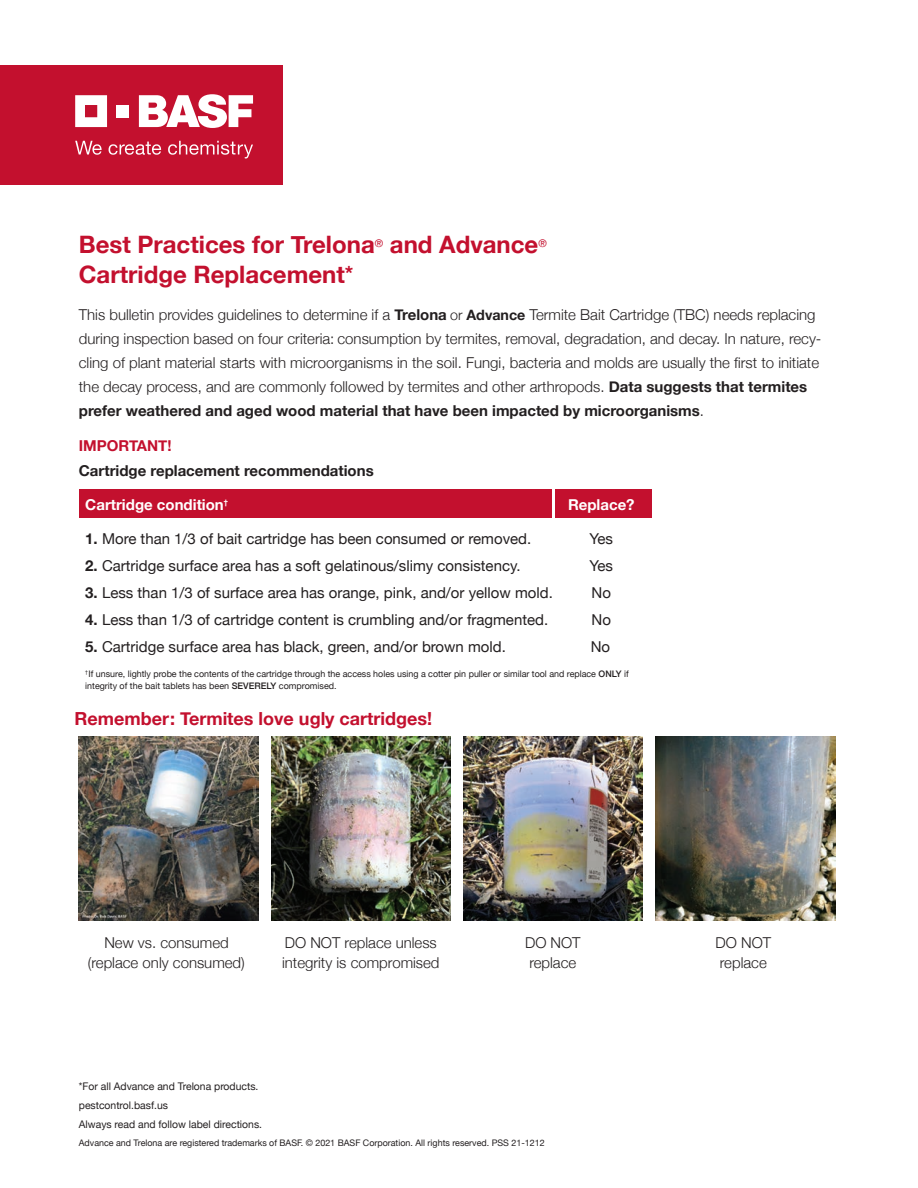
<style>
.page{position:relative;width:918px;height:1188px;background:#fff}
.page>*{position:absolute;margin:0;border:0;box-sizing:border-box;transform-origin:0 0}
.t1{font:700 24px "Helvetica Neue";color:#c3102e}
.t2{font:700 18px "Helvetica Neue";color:#c3102e}
.t3{font:300 15px/24px "Helvetica Neue";color:#231f20}
.t4{font:15px "Helvetica Neue";color:#231f20}
.t5{font:700 15px "Helvetica Neue";color:#231f20}
.t6{font:700 15px "Helvetica Neue";color:#fff}
.t7{font:700 15px "Helvetica Neue";color:#c3102e}
.t8{font:10.5px "Helvetica Neue";color:#231f20}
.t9{font:10.5px "Helvetica Neue";color:#c3102e}
.t10{font:9px/12px "Helvetica Neue";color:#231f20}
.s1{font-size:21px}
.s2{font-weight:700}
.s3{font-size:14.25px}
.s4{font-weight:700;font-size:14.25px}
.s5{font-weight:500}
</style>
<div class="page">
<div style="left:79px;top:490px;width:573px;height:28px;background:#c3102e"></div>
<svg style="left:0;top:66px;width:283px;height:119px"></svg>
<img style="left:79px;top:737px;width:179px;height:183px">
<img style="left:271px;top:737px;width:179px;height:183px">
<img style="left:464px;top:737px;width:179px;height:183px">
<img style="left:656px;top:737px;width:179px;height:183px">
<hr style="left:552px;top:464px;width:3px;height:69px;background:#fff">
<p class="t1" style="left:79px;top:226px;width:297px">Best Practices for Trelona</p>
<p class="t9" style="left:375px;top:236px;width:10px">®</p>
<p class="t1" style="left:390px;top:226px;width:150px">and Advance</p>
<p class="t9" style="left:539px;top:236px;width:10px">®</p>
<p class="t1" style="left:79px;top:256px;width:276px">Cartridge Replacement<span class="s1">*</span></p>
<p class="t3" style="left:79px;top:302px;width:744px">This bulletin provides guidelines to determine if a <span class="s2">Trelona</span> <span class="s3">or</span> <span class="s4">Advance</span> Termite Bait Cartridge (TBC) needs replacing during inspection based on four criteria: consumption by termites, removal, degradation, and decay. In nature, recy&shy;cling of plant material starts with microorganisms in the soil. Fungi, bacteria and molds are usually the first to initiate the decay process, and are commonly followed by termites and other arthropods. <span class="s2">Data suggests that termites prefer weathered and aged wood material that have been impacted by microorganisms</span>.</p>
<p class="t7" style="left:79px;top:434px;width:94px">IMPORTANT!</p>
<p class="t5" style="left:79px;top:459px;width:296px">Cartridge replacement recommendations</p>
<p class="t6" style="left:85px;top:493px;width:144px">Cartridge condition<sup>†</sup></p>
<p class="t6" style="left:568px;top:493px;width:68px">Replace?</p>
<p class="t4" style="left:85px;top:527px;width:447px"><span class="s2">1.</span> More than 1/3 of bait cartridge has been consumed or removed.</p>
<p class="t4" style="left:590px;top:527px;width:25px">Yes</p>
<p class="t4" style="left:85px;top:554px;width:437px"><span class="s2">2.</span> Cartridge surface area has a soft gelatinous/slimy consistency.</p>
<p class="t4" style="left:590px;top:554px;width:25px">Yes</p>
<p class="t4" style="left:85px;top:581px;width:469px"><span class="s2">3.</span> Less than 1/3 of surface area has orange, pink, and/or yellow mold.</p>
<p class="t4" style="left:592px;top:581px;width:21px">No</p>
<p class="t4" style="left:85px;top:608px;width:464px"><span class="s2">4.</span> Less than 1/3 of cartridge content is crumbling and/or fragmented.</p>
<p class="t4" style="left:592px;top:608px;width:21px">No</p>
<p class="t4" style="left:85px;top:635px;width:422px"><span class="s2">5.</span> Cartridge surface area has black, green, and/or brown mold.</p>
<p class="t4" style="left:591px;top:635px;width:21px">No</p>
<p class="t10" style="left:85px;top:668px;width:545px"><sup>†</sup>If unsure, lightly probe the contents of the cartridge through the access holes using a cotter pin puller or similar tool and replace <span class="s5">ONLY</span> if integrity of the bait tablets has been <span class="s5">SEVERELY</span> compromised.</p>
<p class="t2" style="left:75px;top:704px;width:359px">Remember: Termites love ugly cartridges!</p>
<p class="t3" style="left:104px;top:930px;width:126px">New vs. consumed</p>
<p class="t3" style="left:285px;top:930px;width:153px">DO NOT replace unless</p>
<p class="t3" style="left:525px;top:930px;width:57px">DO NOT</p>
<p class="t3" style="left:716px;top:930px;width:57px">DO NOT</p>
<p class="t3" style="left:88px;top:949px;width:159px">(replace only consumed)</p>
<p class="t3" style="left:282px;top:949px;width:159px">integrity is compromised</p>
<p class="t3" style="left:529px;top:949px;width:48px">replace</p>
<p class="t3" style="left:720px;top:949px;width:48px">replace</p>
<p class="t8" style="left:79px;top:1079px;width:181px">*For all Advance and Trelona products.</p>
<p class="t8" style="left:79px;top:1097px;width:91px">pestcontrol.basf.us</p>
<p class="t8" style="left:79px;top:1116px;width:185px">Always read and follow label directions.</p>
<p class="t10" style="left:79px;top:1138px;width:467px">Advance and Trelona are registered trademarks of BASF. © 2021 BASF Corporation. All rights reserved. PSS 21-1212</p>
</div>
